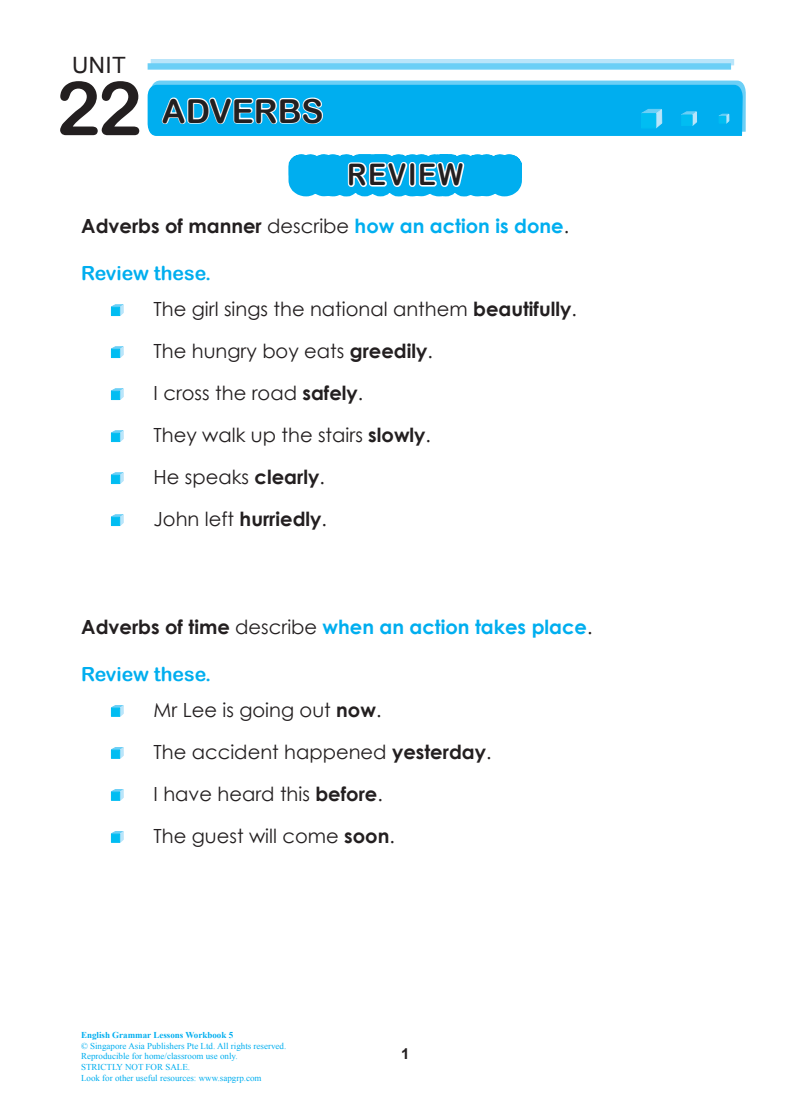
<style>
.page{position:relative;width:810px;height:1107px;background:#fff}
.page>*{position:absolute;margin:0;border:0;box-sizing:border-box;transform-origin:0 0}
.t1{font:75px "Arial Rounded MT Bold";color:#231f20}
.t2{font:33px "Arial Rounded MT Bold";color:#231f20}
.t3{font:29.7px "Arial Rounded MT Bold";letter-spacing:.06em;color:#231f20;scale:.91 1}
.t4{font:22.5px "Arial";color:#231f20}
.t5{font:19.5px/42px "Century Gothic";color:#231f20}
.t6{font:700 19.5px "Century Gothic";color:#00aeef}
.t7{font:19.5px "Arial Rounded MT Bold";color:#00aeef}
.t8{font:700 15px "Arial";color:#231f20}
.t9{font:9px/10.8px "Times New Roman";color:#00aeef}
.t10{font:700 9px "Times New Roman";color:#00aeef}
.s1{color:#231f20}
.s2{font-weight:400;color:#231f20}
.s3{font-weight:700}
</style>
<div class="page">
<div style="left:151px;top:59px;width:583px;height:6px;background:#b9e5fa"></div>
<svg style="left:148px;top:63px;width:583px;height:7px;fill:#6bcff6"></svg>
<svg style="left:147px;top:80px;width:599px;height:56px"></svg>
<svg style="left:288px;top:154px;width:234px;height:43px"></svg>
<svg style="left:110px;top:304px;width:14px;height:13px"></svg>
<div style="left:111px;top:307px;width:9px;height:9px;background:#01bdf2;border:1px solid #01bdf2"></div>
<svg style="left:110px;top:346px;width:14px;height:13px"></svg>
<div style="left:111px;top:349px;width:9px;height:9px;background:#01bdf2;border:1px solid #01bdf2"></div>
<svg style="left:110px;top:388px;width:14px;height:13px"></svg>
<div style="left:111px;top:391px;width:9px;height:9px;background:#01bdf2;border:1px solid #01bdf2"></div>
<svg style="left:110px;top:430px;width:14px;height:13px"></svg>
<div style="left:111px;top:433px;width:9px;height:9px;background:#01bdf2;border:1px solid #01bdf2"></div>
<svg style="left:110px;top:472px;width:14px;height:13px"></svg>
<div style="left:111px;top:475px;width:9px;height:9px;background:#01bdf2;border:1px solid #01bdf2"></div>
<svg style="left:110px;top:514px;width:14px;height:13px"></svg>
<div style="left:111px;top:517px;width:9px;height:9px;background:#01bdf2;border:1px solid #01bdf2"></div>
<svg style="left:110px;top:705px;width:14px;height:12px"></svg>
<div style="left:111px;top:708px;width:9px;height:9px;background:#01bdf2;border:1px solid #01bdf2"></div>
<svg style="left:110px;top:747px;width:14px;height:12px"></svg>
<div style="left:111px;top:750px;width:9px;height:9px;background:#01bdf2;border:1px solid #01bdf2"></div>
<svg style="left:110px;top:789px;width:14px;height:12px"></svg>
<div style="left:111px;top:792px;width:9px;height:9px;background:#01bdf2;border:1px solid #01bdf2"></div>
<svg style="left:110px;top:831px;width:14px;height:12px"></svg>
<div style="left:111px;top:834px;width:9px;height:9px;background:#01bdf2;border:1px solid #01bdf2"></div>
<p class="t4" style="left:72px;top:51px;width:55px">UNIT</p>
<h1 class="t1" style="left:56px;top:64px;width:88px">22</h1>
<h2 class="t2" style="left:162px;top:91px;width:163px">ADVERBS</h2>
<h3 class="t3" style="left:347px;top:157px;width:129px">REVIEW</h3>
<p class="t6" style="left:81px;top:211px;width:489px"><span class="s1">Adverbs of manner</span> <span class="s2">describe</span> how an action is done<span class="s2">.</span></p>
<p class="t7" style="left:81px;top:261px;width:132px">Review these.</p>
<p class="t5" style="left:154px;top:288px;width:425px">The girl sings the national anthem <span class="s3">beautifully</span>.<br>The hungry boy eats <span class="s3">greedily</span>.<br>I cross the road <span class="s3">safely</span>.<br>They walk up the stairs <span class="s3">slowly</span>.<br>He speaks <span class="s3">clearly</span>.<br>John left <span class="s3">hurriedly</span>.</p>
<p class="t6" style="left:81px;top:612px;width:513px"><span class="s1">Adverbs of time</span> <span class="s2">describe</span> when an action takes place<span class="s2">.</span></p>
<p class="t7" style="left:81px;top:662px;width:132px">Review these.</p>
<p class="t5" style="left:154px;top:688px;width:339px">Mr Lee is going out <span class="s3">now</span>.<br>The accident happened <span class="s3">yesterday</span>.<br>I have heard this <span class="s3">before</span>.<br>The guest will come <span class="s3">soon</span>.</p>
<p class="t10" style="left:81px;top:1029px;width:154px">English Grammar Lessons Workbook 5</p>
<p class="t9" style="left:81px;top:1040px;width:207px">© Singapore Asia Publishers Pte Ltd. All rights reserved.<br>Reproducible for home/classroom use only.<br>STRICTLY NOT FOR SALE.<br>Look for other useful resources: www.sapgrp.com</p>
<p class="t8" style="left:401px;top:1043px;width:10px">1</p>
</div>
